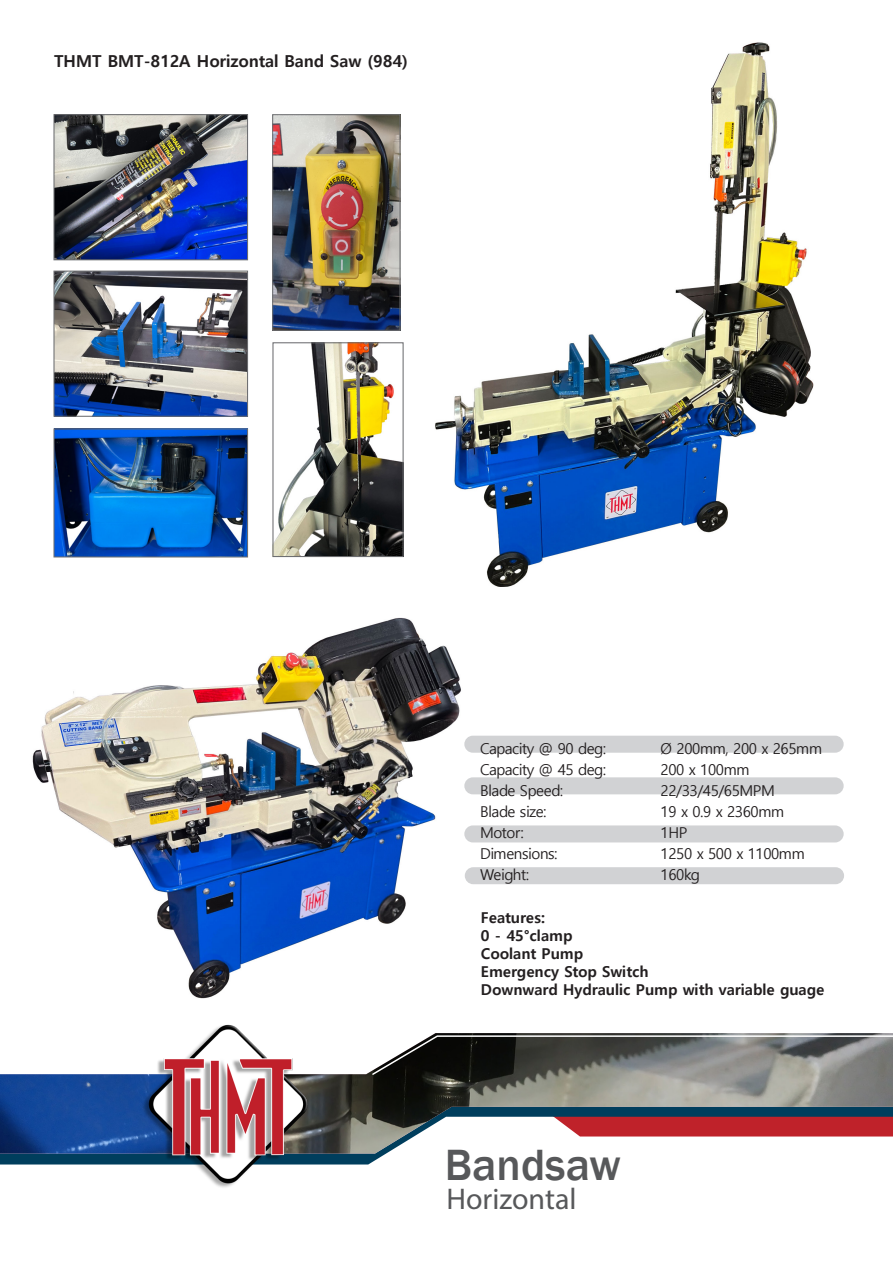
<style>
.page{position:relative;width:893px;height:1263px;background:#fff}
.page>*{position:absolute;margin:0;border:0;box-sizing:border-box;transform-origin:0 0}
.t1{font:500 45px "Franklin Gothic";color:#57585a}
.t2{font:30px "Myriad Pro";color:#57585a}
.t3{font:700 16.5px "Malgun Gothic";color:#231f20}
.t4{font:15px "Malgun Gothic";letter-spacing:-.03em;color:#231f20}
.t5{font:700 15px "Malgun Gothic";color:#231f20}
</style>
<div class="page">
<img style="left:435px;top:42px;width:379px;height:545px">
<img style="left:32px;top:617px;width:457px;height:382px">
<img style="left:274px;top:116px;width:125px;height:213px">
<div style="left:272px;top:114px;width:129px;height:217px;border:1px solid #6c6d70"></div>
<div style="left:464px;top:736px;width:380px;height:17px;background:#d1d2d4;border-radius:9px"></div>
<div style="left:464px;top:777px;width:380px;height:17px;background:#d1d2d4;border-radius:9px"></div>
<div style="left:464px;top:825px;width:380px;height:17px;background:#d1d2d4;border-radius:9px"></div>
<div style="left:465px;top:867px;width:379px;height:17px;background:#d1d2d4;border-radius:9px"></div>
<svg style="left:0;top:1153px;width:387px;height:11px;background:#114967"></svg>
<img style="left:0;top:1033px;width:893px;height:120px">
<svg style="left:371px;top:1035px;width:522px;height:41px;background:#666765"></svg>
<img style="left:139px;top:1024px;width:171px;height:164px">
<img style="left:55px;top:273px;width:191px;height:142px">
<div style="left:53px;top:271px;width:195px;height:146px;border:1px solid #6c6d70"></div>
<img style="left:55px;top:116px;width:191px;height:142px">
<div style="left:53px;top:114px;width:195px;height:146px;border:1px solid #6c6d70"></div>
<img style="left:55px;top:430px;width:191px;height:125px">
<div style="left:53px;top:428px;width:195px;height:129px;border:1px solid #6c6d70"></div>
<img style="left:274px;top:344px;width:128px;height:211px">
<div style="left:272px;top:342px;width:132px;height:215px;border:1px solid #6c6d70"></div>
<p class="t3" style="left:54px;top:51px;width:355px">THMT BMT-812A Horizontal Band Saw (984)</p>
<p class="t4" style="left:480px;top:739px;width:128px">Capacity @ 90 deg:</p>
<p class="t4" style="left:480px;top:760px;width:128px">Capacity @ 45 deg:</p>
<p class="t4" style="left:480px;top:781px;width:85px">Blade Speed:</p>
<p class="t4" style="left:480px;top:802px;width:68px">Blade size:</p>
<p class="t4" style="left:480px;top:823px;width:45px">Motor:</p>
<p class="t4" style="left:480px;top:844px;width:79px">Dimensions:</p>
<p class="t4" style="left:480px;top:865px;width:51px">Weight:</p>
<p class="t4" style="left:661px;top:739px;width:163px">Ø 200mm, 200 x 265mm</p>
<p class="t4" style="left:661px;top:760px;width:91px">200 x 100mm</p>
<p class="t4" style="left:661px;top:781px;width:116px">22/33/45/65MPM</p>
<p class="t4" style="left:661px;top:802px;width:125px">19 x 0.9 x 2360mm</p>
<p class="t4" style="left:661px;top:823px;width:28px">1HP</p>
<p class="t4" style="left:661px;top:844px;width:146px">1250 x 500 x 1100mm</p>
<p class="t4" style="left:661px;top:865px;width:41px">160kg</p>
<p class="t5" style="left:481px;top:909px;width:66px">Features:</p>
<p class="t5" style="left:481px;top:927px;width:93px">0 - 45°clamp</p>
<p class="t5" style="left:481px;top:945px;width:104px">Coolant Pump</p>
<p class="t5" style="left:481px;top:963px;width:169px">Emergency Stop Switch</p>
<p class="t5" style="left:481px;top:981px;width:345px">Downward Hydraulic Pump with variable guage</p>
<p class="t1" style="left:445px;top:1137px;width:177px">Bandsaw</p>
<p class="t2" style="left:446px;top:1180px;width:132px">Horizontal</p>
</div>
